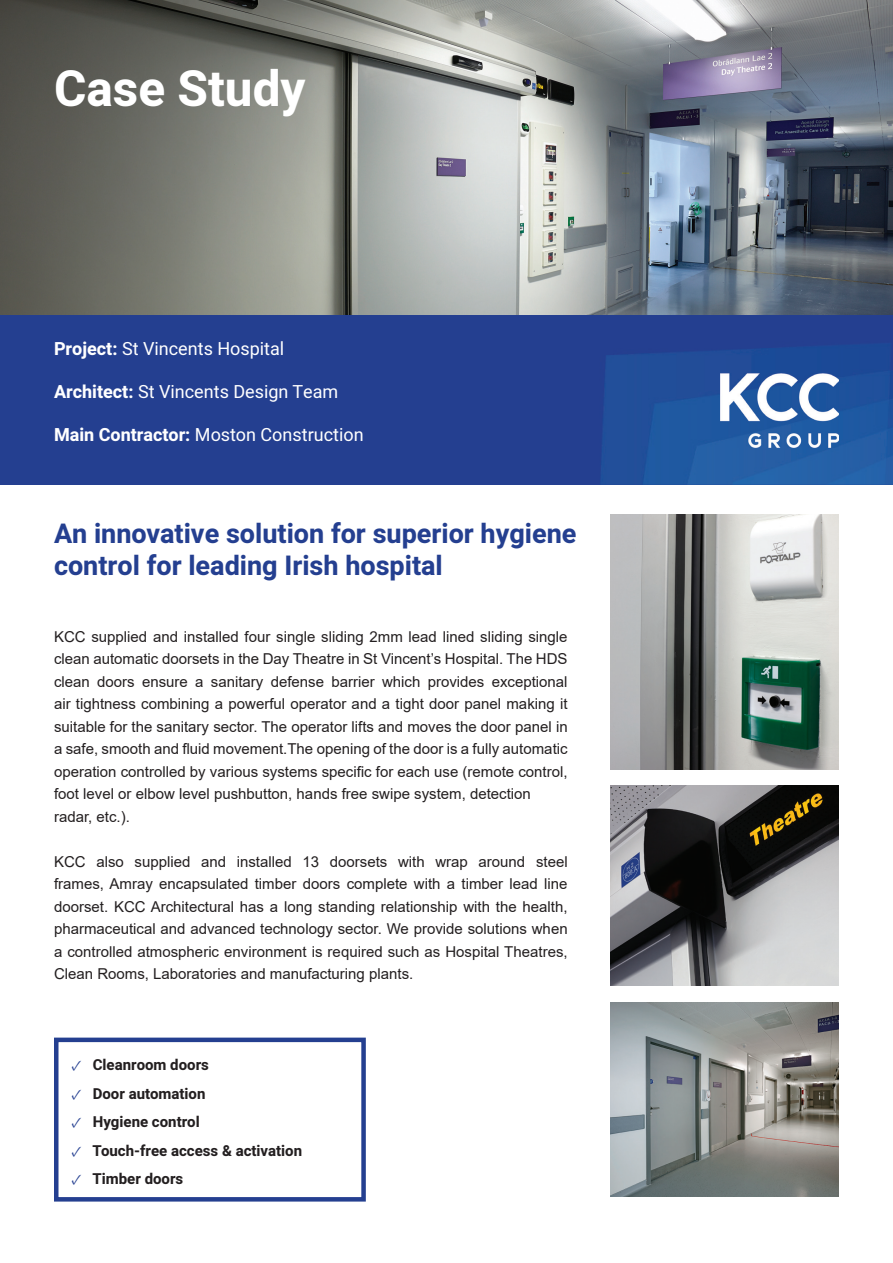
<style>
.page{position:relative;width:893px;height:1263px;background:#fff}
.page>*{position:absolute;margin:0;border:0;box-sizing:border-box;transform-origin:0 0}
.t1{font:700 49.5px "Heebo";color:#fff}
.t2{font:700 27px/32.4px "Heebo";color:#243f90}
.t3{font:18px "Heebo";color:#fff}
.t4{font:15px/22.5px "Arial";color:#231f20}
.t5{font:700 15px "Heebo";color:#231f20}
.s1{font-weight:700}
.s2{font-family:"Minion Pro";font-weight:400;color:#243f90}
</style>
<div class="page">
<div style="left:54px;top:1037px;width:312px;height:164px;background:#fff;border:4px solid #243f90"></div>
<img style="left:0;top:0;width:893px;height:316px">
<div style="left:0;top:316px;width:893px;height:169px;background:#243f90"></div>
<img style="left:600px;top:347px;width:293px;height:138px">
<img style="left:610px;top:514px;width:229px;height:256px">
<img style="left:610px;top:786px;width:229px;height:200px">
<img style="left:610px;top:1002px;width:229px;height:194px">
<img style="left:721px;top:374px;width:118px;height:73px">
<h1 class="t1" style="left:54px;top:54px;width:253px">Case Study</h1>
<p class="t3" style="left:54px;top:336px;width:232px"><span class="s1">Project:</span> St Vincents Hospital</p>
<p class="t3" style="left:54px;top:379px;width:286px"><span class="s1">Architect:</span> St Vincents Design Team</p>
<p class="t3" style="left:54px;top:422px;width:311px"><span class="s1">Main Contractor:</span> Moston Construction</p>
<h2 class="t2" style="left:54px;top:518px;width:524px">An innovative solution for superior hygiene control for leading Irish hospital</h2>
<p class="t4" style="left:54px;top:625px;width:515px">KCC supplied and installed four single sliding 2mm lead lined sliding single clean automatic doorsets in the Day Theatre in St Vincent’s Hospital. The HDS clean doors ensure a sanitary defense barrier which provides exceptional air tightness combining a powerful operator and a tight door panel making it suitable for the sanitary sector. The operator lifts and moves the door panel in a safe, smooth and fluid movement.The opening of the door is a fully automatic operation controlled by various systems specific for each use (remote control, foot level or elbow level pushbutton, hands free swipe system, detection radar, etc.).</p>
<p class="t4" style="left:54px;top:850px;width:515px;text-align:justify">KCC also supplied and installed 13 doorsets with wrap around steel frames, Amray encapsulated timber doors complete with a timber lead line doorset. KCC Architectural has a long standing relationship with the health, pharmaceutical and advanced technology sector. We provide solutions when a controlled atmospheric environment is required such as Hospital Theatres, Clean Rooms, Laboratories and manufacturing plants.</p>
<p class="t5" style="left:71px;top:1055px;width:139px"><span class="s2">✓</span> Cleanroom doors</p>
<p class="t5" style="left:71px;top:1083px;width:136px"><span class="s2">✓</span> Door automation</p>
<p class="t5" style="left:71px;top:1112px;width:130px"><span class="s2">✓</span> Hygiene control</p>
<p class="t5" style="left:71px;top:1140px;width:232px"><span class="s2">✓</span> Touch-free access &amp; activation</p>
<p class="t5" style="left:71px;top:1169px;width:113px"><span class="s2">✓</span> Timber doors</p>
</div>
